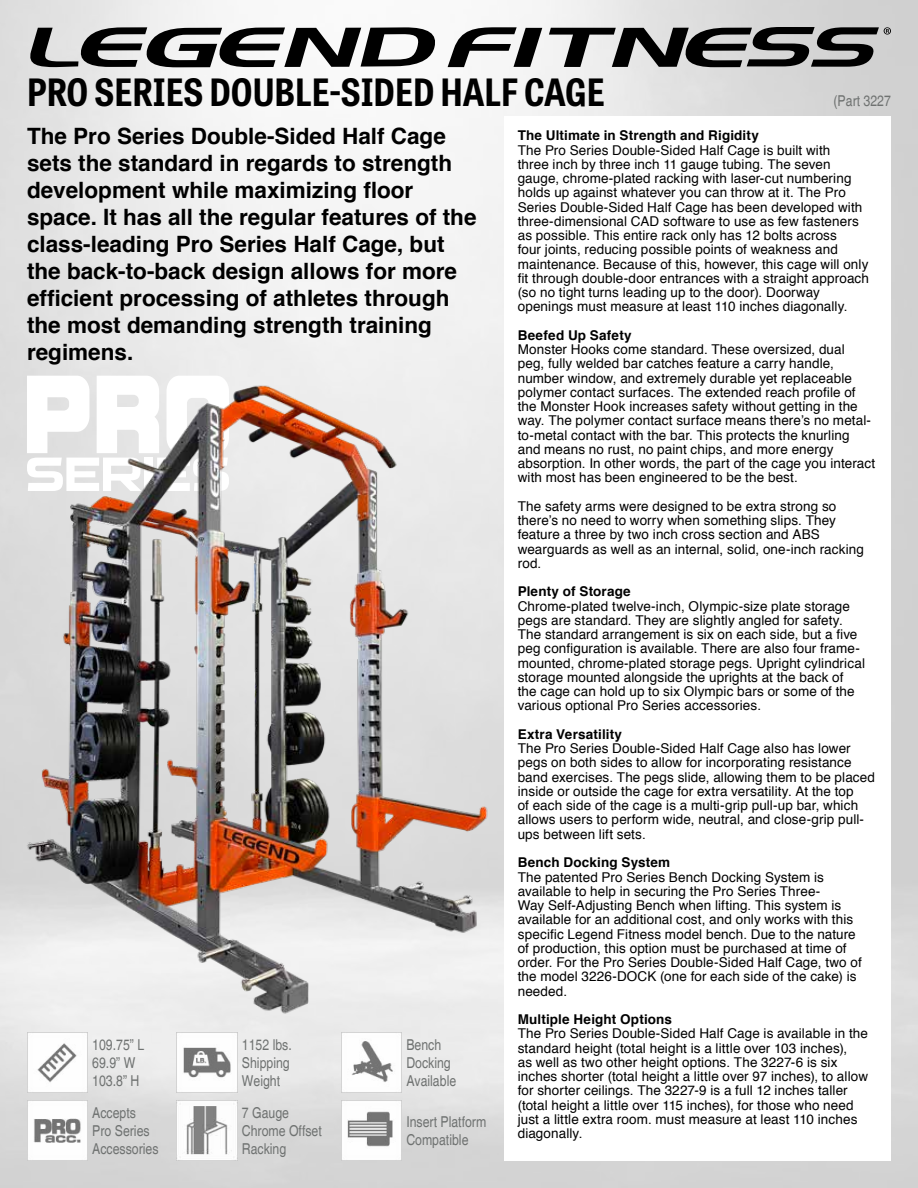
<style>
.page{position:relative;width:918px;height:1188px;background:#fff}
.page>*{position:absolute;margin:0;border:0;box-sizing:border-box;transform-origin:0 0}
.t1{font:700 semi-condensed 37.5px "Tablet Gothic";color:#000}
.t2{font:700 22.5px/27px "Helvetica";color:#000}
.t3{font:condensed 15px/18px "Helvetica";color:#6f7271}
.t4{font:13.5px/14.2px "Helvetica";letter-spacing:.01em;color:#000}
.t5{font:700 13.5px "Helvetica";letter-spacing:.01em;color:#000}
</style>
<div class="page">
<svg style="left:27px;top:27px;width:411px;height:40px"></svg>
<svg style="left:448px;top:27px;width:94px;height:40px"></svg>
<svg style="left:549px;top:27px;width:342px;height:40px;background:#707070"></svg>
<img style="left:18px;top:376px;width:477px;height:642px">
<img style="left:27px;top:1100px;width:61px;height:61px">
<img style="left:177px;top:1100px;width:60px;height:61px">
<img style="left:341px;top:1100px;width:61px;height:61px">
<img style="left:27px;top:1032px;width:61px;height:61px">
<img style="left:177px;top:1032px;width:60px;height:61px">
<img style="left:341px;top:1032px;width:61px;height:61px">
<h1 class="t1" style="left:27px;top:66px;width:579px">PRO SERIES DOUBLE-SIDED HALF CAGE</h1>
<p class="t3" style="left:834px;top:92px;width:59px">(Part 3227</p>
<p class="t2" style="left:27px;top:123px;width:451px">The Pro Series Double-Sided Half Cage sets the standard in regards to strength development while maximizing floor space. It has all the regular features of the class-leading Pro Series Half Cage, but the back-to-back design allows for more efficient processing of athletes through the most demanding strength training regimens.</p>
<p class="t3" style="left:92px;top:1036px;width:53px">109.75” L<br>69.9” W<br>103.8” H</p>
<p class="t3" style="left:242px;top:1036px;width:51px">1152 lbs.<br>Shipping<br>Weight</p>
<p class="t3" style="left:406px;top:1036px;width:51px">Bench<br>Docking<br>Available</p>
<p class="t3" style="left:92px;top:1104px;width:68px">Accepts<br>Pro Series<br>Accessories</p>
<p class="t3" style="left:242px;top:1104px;width:81px">7 Gauge<br>Chrome Offset<br>Racking</p>
<p class="t3" style="left:406px;top:1113px;width:81px">Insert Platform<br>Compatible</p>
<p class="t5" style="left:518px;top:125px;width:243px">The Ultimate in Strength and Rigidity</p>
<p class="t4" style="left:518px;top:143px;width:353px">The Pro Series Double-Sided Half Cage is built with<br>three inch by three inch 11 gauge tubing. The seven gauge, chrome-plated racking with laser-cut numbering holds up against whatever you can throw at it. The Pro Series Double-Sided Half Cage has been developed with three-dimensional CAD software to use as few fasteners as possible. This entire rack only has 12 bolts across<br>four joints, reducing possible points of weakness and maintenance. Because of this, however, this cage will only fit through double-door entrances with a straight approach (so no tight turns leading up to the door). Doorway openings must measure at least 110 inches diagonally.</p>
<p class="t5" style="left:518px;top:324px;width:115px">Beefed Up Safety</p>
<p class="t4" style="left:518px;top:343px;width:359px">Monster Hooks come standard. These oversized, dual<br>peg, fully welded bar catches feature a carry handle, number window, and extremely durable yet replaceable polymer contact surfaces. The extended reach profile of the Monster Hook increases safety without getting in the way. The polymer contact surface means there’s no metal&shy;to-metal contact with the bar. This protects the knurling and means no rust, no paint chips, and more energy absorption. In other words, the part of the cage you interact with most has been engineered to be the best.</p>
<p class="t4" style="left:518px;top:499px;width:348px">The safety arms were designed to be extra strong so there’s no need to worry when something slips. They feature a three by two inch cross section and ABS wearguards as well as an internal, solid, one-inch racking rod.</p>
<p class="t5" style="left:518px;top:581px;width:114px">Plenty of Storage</p>
<p class="t4" style="left:518px;top:599px;width:349px">Chrome-plated twelve-inch, Olympic-size plate storage pegs are standard. They are slightly angled for safety.<br>The standard arrangement is six on each side, but a five peg configuration is available. There are also four frame&shy;mounted, chrome-plated storage pegs. Upright cylindrical storage mounted alongside the uprights at the back of the cage can hold up to six Olympic bars or some of the various optional Pro Series accessories.</p>
<p class="t5" style="left:518px;top:723px;width:106px">Extra Versatility</p>
<p class="t4" style="left:518px;top:742px;width:359px">The Pro Series Double-Sided Half Cage also has lower pegs on both sides to allow for incorporating resistance band exercises. The pegs slide, allowing them to be placed inside or outside the cage for extra versatility. At the top<br>of each side of the cage is a multi-grip pull-up bar, which allows users to perform wide, neutral, and close-grip pull&shy;ups between lift sets.</p>
<p class="t5" style="left:518px;top:852px;width:154px">Bench Docking System</p>
<p class="t4" style="left:518px;top:870px;width:346px">The patented Pro Series Bench Docking System is available to help in securing the Pro Series Three-<br>Way Self-Adjusting Bench when lifting. This system is available for an additional cost, and only works with this specific Legend Fitness model bench. Due to the nature of production, this option must be purchased at time of order. For the Pro Series Double-Sided Half Cage, two of the model 3226-DOCK (one for each side of the cake) is needed.</p>
<p class="t5" style="left:518px;top:1008px;width:156px">Multiple Height Options</p>
<p class="t4" style="left:518px;top:1027px;width:352px">The Pro Series Double-Sided Half Cage is available in the standard height (total height is a little over 103 inches),<br>as well as two other height options. The 3227-6 is six inches shorter (total height a little over 97 inches), to allow for shorter ceilings. The 3227-9 is a full 12 inches taller (total height a little over 115 inches), for those who need just a little extra room. must measure at least 110 inches diagonally.</p>
</div>
